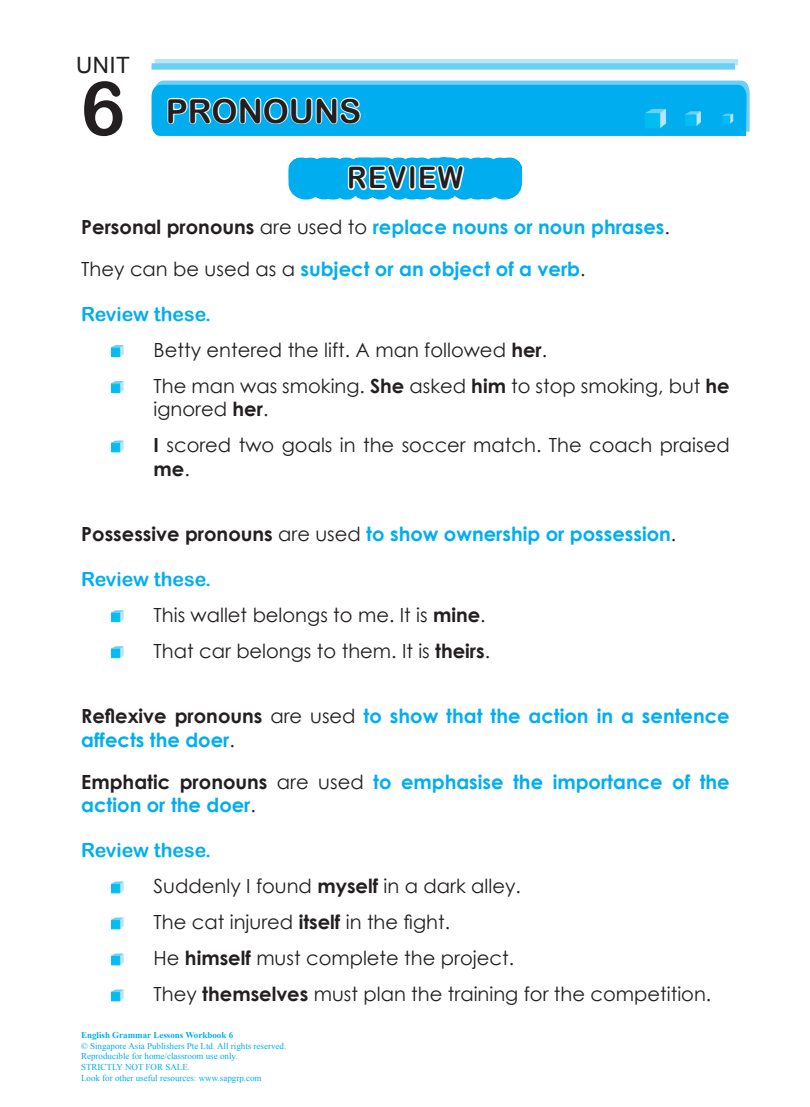
<style>
.page{position:relative;width:810px;height:1107px;background:#fff}
.page>*{position:absolute;margin:0;border:0;box-sizing:border-box;transform-origin:0 0}
.t1{font:75px "Arial Rounded MT Bold";color:#231f20}
.t2{font:33px "Arial Rounded MT Bold";color:#231f20}
.t3{font:29.7px "Arial Rounded MT Bold";letter-spacing:.06em;color:#231f20;scale:.91 1}
.t4{font:22.5px "Arial";color:#231f20}
.t5{font:19.5px/36px "Century Gothic";color:#231f20}
.t6{font:700 19.5px/23.4px "Century Gothic";color:#00aeef}
.t7{font:19.5px "Arial Rounded MT Bold";color:#00aeef}
.t8{font:700 19.5px "Century Gothic";color:#231f20}
.t9{font:9px/10.8px "Times New Roman";color:#00aeef}
.t10{font:700 9px "Times New Roman";color:#00aeef}
.s1{color:#231f20}
.s2{font-weight:400;color:#231f20}
.s3{font-weight:700}
.s4{font-weight:400}
</style>
<div class="page">
<div style="left:155px;top:59px;width:583px;height:6px;background:#b9e5fa"></div>
<svg style="left:152px;top:63px;width:583px;height:7px;fill:#6bcff6"></svg>
<svg style="left:151px;top:80px;width:599px;height:56px"></svg>
<div style="left:723px;top:116px;width:7px;height:8px;background:#01bdf2"></div>
<svg style="left:288px;top:157px;width:234px;height:43px"></svg>
<svg style="left:110px;top:345px;width:14px;height:12px"></svg>
<div style="left:111px;top:348px;width:9px;height:9px;background:#01bdf2;border:1px solid #01bdf2"></div>
<svg style="left:110px;top:381px;width:14px;height:12px"></svg>
<div style="left:111px;top:384px;width:9px;height:9px;background:#01bdf2;border:1px solid #01bdf2"></div>
<svg style="left:110px;top:440px;width:14px;height:13px"></svg>
<div style="left:111px;top:443px;width:9px;height:9px;background:#01bdf2;border:1px solid #01bdf2"></div>
<svg style="left:110px;top:610px;width:14px;height:13px"></svg>
<div style="left:111px;top:613px;width:9px;height:9px;background:#01bdf2;border:1px solid #01bdf2"></div>
<svg style="left:110px;top:646px;width:14px;height:13px"></svg>
<div style="left:111px;top:649px;width:9px;height:9px;background:#01bdf2;border:1px solid #01bdf2"></div>
<svg style="left:110px;top:881px;width:14px;height:13px"></svg>
<div style="left:111px;top:884px;width:9px;height:9px;background:#01bdf2;border:1px solid #01bdf2"></div>
<svg style="left:110px;top:917px;width:14px;height:13px"></svg>
<div style="left:111px;top:920px;width:9px;height:9px;background:#01bdf2;border:1px solid #01bdf2"></div>
<svg style="left:110px;top:953px;width:14px;height:13px"></svg>
<div style="left:111px;top:956px;width:9px;height:9px;background:#01bdf2;border:1px solid #01bdf2"></div>
<svg style="left:110px;top:989px;width:14px;height:13px"></svg>
<div style="left:111px;top:992px;width:9px;height:9px;background:#01bdf2;border:1px solid #01bdf2"></div>
<p class="t4" style="left:76px;top:51px;width:55px">UNIT</p>
<h1 class="t1" style="left:81px;top:64px;width:46px">6</h1>
<h2 class="t2" style="left:166px;top:91px;width:197px">PRONOUNS</h2>
<h3 class="t3" style="left:347px;top:160px;width:129px">REVIEW</h3>
<p class="t6" style="left:81px;top:205px;width:590px;line-height:42px"><span class="s1">Personal pronouns</span> <span class="s2">are used to</span> replace nouns or noun phrases<span class="s2">.<br>They can be used as a</span> subject or an object of a verb<span class="s2">.</span></p>
<p class="t7" style="left:81px;top:302px;width:132px">Review these.</p>
<p class="t5" style="left:154px;top:332px;width:578px">Betty entered the lift. A man followed <span class="s3">her</span>.<br>The man was smoking. <span class="s3">She</span> asked <span class="s3">him</span> to stop smoking, but <span class="s3">he</span></p>
<p class="t5" style="left:154px;top:391px;width:578px">ignored <span class="s3">her</span>.<br><span class="s3">I</span> scored two goals in the soccer match. The coach praised</p>
<p class="t8" style="left:154px;top:454px;width:38px">me<span class="s4">.</span></p>
<p class="t6" style="left:81px;top:521px;width:596px"><span class="s1">Possessive pronouns</span> <span class="s2">are used</span> to show ownership or possession<span class="s2">.</span></p>
<p class="t7" style="left:81px;top:568px;width:132px">Review these.</p>
<p class="t5" style="left:154px;top:597px;width:338px">This wallet belongs to me. It is <span class="s3">mine</span>.<br>That car belongs to them. It is <span class="s3">theirs</span>.</p>
<p class="t6" style="left:81px;top:704px;width:650px"><span class="s1">Reflexive pronouns</span> <span class="s2">are used</span> to show that the action in a sentence affects the doer<span class="s2">.</span></p>
<p class="t6" style="left:81px;top:769px;width:650px"><span class="s1">Emphatic pronouns</span> <span class="s2">are used</span> to emphasise the importance of the action or the doer<span class="s2">.</span></p>
<p class="t7" style="left:81px;top:839px;width:132px">Review these.</p>
<p class="t5" style="left:154px;top:868px;width:559px">Suddenly I found <span class="s3">myself</span> in a dark alley.<br>The cat injured <span class="s3">itself</span> in the fight.<br>He <span class="s3">himself</span> must complete the project.<br>They <span class="s3">themselves</span> must plan the training for the competition.</p>
<p class="t10" style="left:81px;top:1029px;width:154px">English Grammar Lessons Workbook 6</p>
<p class="t9" style="left:81px;top:1040px;width:207px">© Singapore Asia Publishers Pte Ltd. All rights reserved.<br>Reproducible for home/classroom use only.<br>STRICTLY NOT FOR SALE.<br>Look for other useful resources: www.sapgrp.com</p>
</div>
